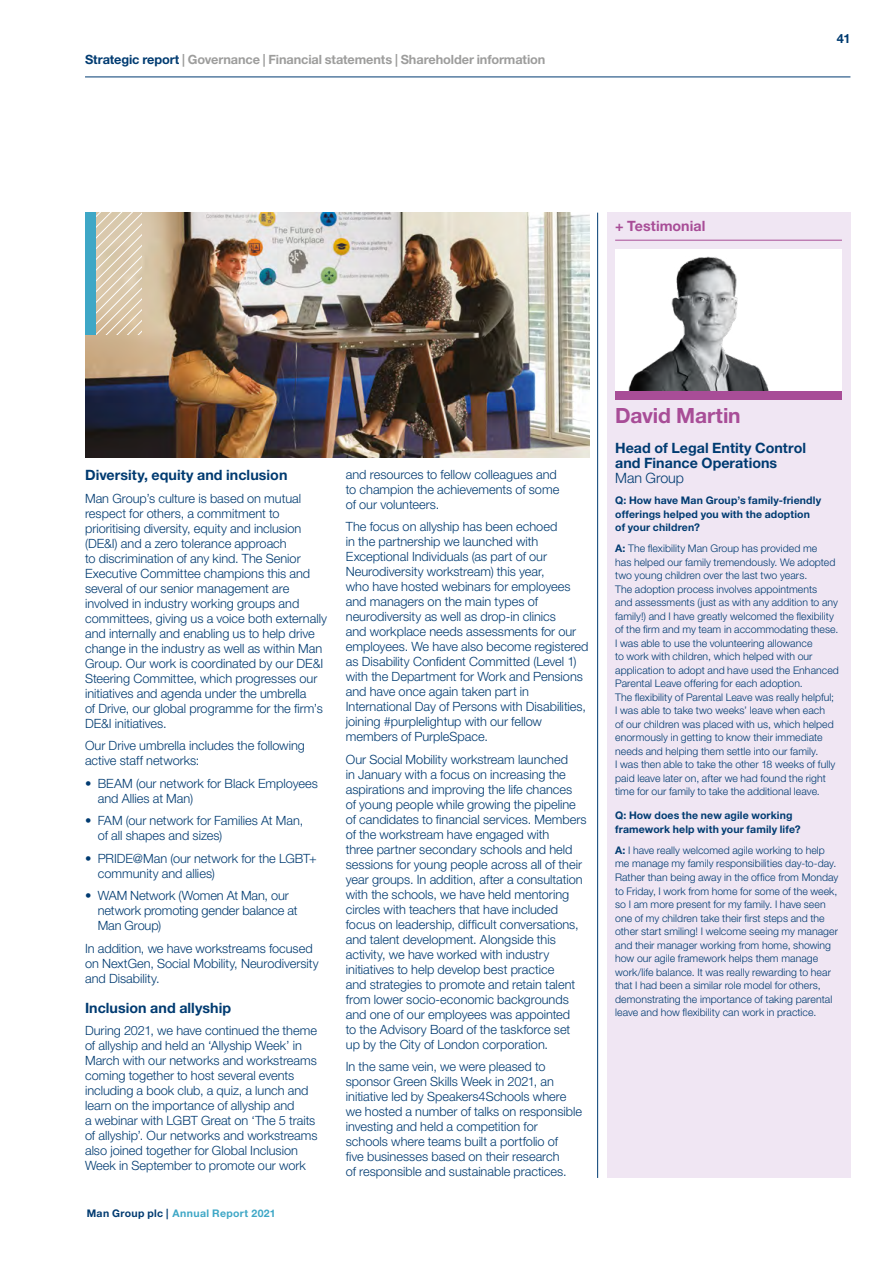
<style>
.page{position:relative;width:893px;height:1263px;background:#fff}
.page>*{position:absolute;margin:0;border:0;box-sizing:border-box;transform-origin:0 0}
.MainheadLevel3{font:700 21px "Helvetica Neue LT Std";letter-spacing:-.005em;color:#a84d97}
.SubheadLevel1{font:700 14.25px/15px "Helvetica Neue LT Std";letter-spacing:.005em;color:#003b71}
.HighlightsHeading{font:700 14.25px "Helvetica Neue LT Std";color:#a84d97}
.BodyText{font:300 12.75px/15px "Helvetica Neue LT Std";color:#003b71}
.BodyTextBulletLevel1{font:300 12.75px/15px "Helvetica Neue LT Std";letter-spacing:-.005em;color:#003b71}
.t1{font:700 12.75px "Helvetica Neue LT Std";letter-spacing:-.01em;color:#9d9d9c}
.t2{font:700 12.75px "Helvetica Neue LT Std";color:#003b71}
.CaseStudyAnswer{font:300 10.5px/13.5px "Helvetica Neue LT Std";letter-spacing:.005em;color:#003b71}
.CaseStudyQuestion{font:700 10.5px/13.5px "Helvetica Neue LT Std";letter-spacing:.015em;color:#003b71}
.t3{font:700 10.5px "Helvetica Neue LT Std";letter-spacing:.035em;color:#3ea7c6}
.s1{color:#003b71}
.s2{font-weight:300}
.s3{font-weight:700}
</style>
<div class="page">
<div style="left:607px;top:213px;width:243px;height:965px;background:#f0e6f3"></div>
<img style="left:85px;top:213px;width:505px;height:244px">
<hr style="left:85px;top:77px;width:765px;height:1px;background:#003b71">
<svg style="left:96px;top:213px;width:45px;height:122px;background:#ddcdb3"></svg>
<div style="left:85px;top:213px;width:11px;height:122px;background:#3ea7c6"></div>
<img style="left:615px;top:250px;width:227px;height:141px">
<div style="left:615px;top:391px;width:227px;height:9px;background:#a84d97"></div>
<hr style="left:615px;top:240px;width:227px;height:1px;background:#a84d97">
<hr style="left:597px;top:213px;width:1px;height:965px;background:#003b71">
<p class="t1" style="left:85px;top:52px;width:462px"><span class="s1">Strategic report</span> | Governance | Financial statements | Shareholder information</p>
<h2 class="HighlightsHeading" style="left:615px;top:217px;width:92px">+ Testimonial</h2>
<p class="t2" style="left:837px;top:31px;width:15px">41</p>
<h3 class="SubheadLevel1" style="left:85px;top:467px;width:204px">Diversity, equity and inclusion</h3>
<p class="BodyText" style="left:85px;top:490px;width:243px">Man Group’s culture is based on mutual respect for others, a commitment to prioritising diversity, equity and inclusion (DE&amp;I) and a zero tolerance approach<br>to discrimination of any kind. The Senior Executive Committee champions this and several of our senior management are involved in industry working groups and committees, giving us a voice both externally and internally and enabling us to help drive change in the industry as well as within Man Group. Our work is coordinated by our DE&amp;I Steering Committee, which progresses our initiatives and agenda under the umbrella<br>of Drive, our global programme for the firm’s DE&amp;I initiatives.</p>
<p class="BodyText" style="left:85px;top:738px;width:221px">Our Drive umbrella includes the following active staff networks:</p>
<p class="BodyTextBulletLevel1" style="left:98px;top:775px;width:222px;text-indent:-13px">• BEAM (our network for Black Employees and Allies at Man)</p>
<p class="BodyTextBulletLevel1" style="left:98px;top:813px;width:207px;text-indent:-13px">• FAM (our network for Families At Man, of all shapes and sizes)</p>
<p class="BodyTextBulletLevel1" style="left:98px;top:850px;width:220px;text-indent:-13px">• PRIDE@Man (our network for the LGBT+ community and allies)</p>
<p class="BodyTextBulletLevel1" style="left:98px;top:888px;width:201px;text-indent:-13px">• WAM Network (Women At Man, our network promoting gender balance at<br>Man Group)</p>
<p class="BodyText" style="left:85px;top:940px;width:235px">In addition, we have workstreams focused on NextGen, Social Mobility, Neurodiversity and Disability.</p>
<h3 class="SubheadLevel1" style="left:85px;top:1000px;width:148px">Inclusion and allyship</h3>
<p class="BodyText" style="left:85px;top:1023px;width:234px">During 2021, we have continued the theme of allyship and held an ‘Allyship Week’ in March with our networks and workstreams coming together to host several events including a book club, a quiz, a lunch and learn on the importance of allyship and<br>a webinar with LGBT Great on ‘The 5 traits of allyship’. Our networks and workstreams also joined together for Global Inclusion Week in September to promote our work</p>
<p class="t3" style="left:87px;top:1207px;width:190px"><span class="s1">Man Group plc |</span> Annual Report 2021</p>
<p class="BodyText" style="left:346px;top:467px;width:215px">and resources to fellow colleagues and to champion the achievements of some of our volunteers.</p>
<p class="BodyText" style="left:346px;top:519px;width:244px">The focus on allyship has been echoed<br>in the partnership we launched with Exceptional Individuals (as part of our Neurodiversity workstream) this year,<br>who have hosted webinars for employees and managers on the main types of neurodiversity as well as drop-in clinics<br>and workplace needs assessments for our employees. We have also become registered as Disability Confident Committed (Level 1) with the Department for Work and Pensions and have once again taken part in International Day of Persons with Disabilities, joining #purplelightup with our fellow members of PurpleSpace.</p>
<p class="BodyText" style="left:346px;top:752px;width:242px">Our Social Mobility workstream launched<br>in January with a focus on increasing the aspirations and improving the life chances<br>of young people while growing the pipeline of candidates to financial services. Members of the workstream have engaged with<br>three partner secondary schools and held sessions for young people across all of their year groups. In addition, after a consultation with the schools, we have held mentoring circles with teachers that have included focus on leadership, difficult conversations, and talent development. Alongside this activity, we have worked with industry initiatives to help develop best practice<br>and strategies to promote and retain talent from lower socio-economic backgrounds and one of our employees was appointed<br>to the Advisory Board of the taskforce set up by the City of London corporation.</p>
<p class="BodyText" style="left:346px;top:1059px;width:238px">In the same vein, we were pleased to sponsor Green Skills Week in 2021, an initiative led by Speakers4Schools where we hosted a number of talks on responsible investing and held a competition for schools where teams built a portfolio of<br>five businesses based on their research<br>of responsible and sustainable practices.</p>
<h3 class="MainheadLevel3" style="left:615px;top:403px;width:127px">David Martin</h3>
<h3 class="SubheadLevel1" style="left:615px;top:440px;width:192px">Head of Legal Entity Control and Finance Operations<br><span class="s2">Man Group</span></h3>
<p class="CaseStudyQuestion" style="left:615px;top:493px;width:208px">Q: How have Man Group’s family-friendly offerings helped you with the adoption of your children?</p>
<p class="CaseStudyAnswer" style="left:615px;top:541px;width:225px"><span class="s3">A:</span> The flexibility Man Group has provided me<br>has helped our family tremendously. We adopted two young children over the last two years.<br>The adoption process involves appointments<br>and assessments (just as with any addition to any family!) and I have greatly welcomed the flexibility of the firm and my team in accommodating these.<br>I was able to use the volunteering allowance<br>to work with children, which helped with our application to adopt and have used the Enhanced Parental Leave offering for each adoption.<br>The flexibility of Parental Leave was really helpful; I was able to take two weeks’ leave when each<br>of our children was placed with us, which helped enormously in getting to know their immediate needs and helping them settle into our family.<br>I was then able to take the other 18 weeks of fully paid leave later on, after we had found the right time for our family to take the additional leave.</p>
<p class="CaseStudyQuestion" style="left:615px;top:809px;width:187px">Q: How does the new agile working framework help with your family life?</p>
<p class="CaseStudyAnswer" style="left:615px;top:843px;width:225px"><span class="s3">A:</span> I have really welcomed agile working to help me manage my family responsibilities day-to-day.<br>Rather than being away in the office from Monday to Friday, I work from home for some of the week, so I am more present for my family. I have seen one of my children take their first steps and the other start smiling! I welcome seeing my manager and their manager working from home, showing how our agile framework helps them manage work/life balance. It was really rewarding to hear that I had been a similar role model for others, demonstrating the importance of taking parental leave and how flexibility can work in practice.</p>
</div>
